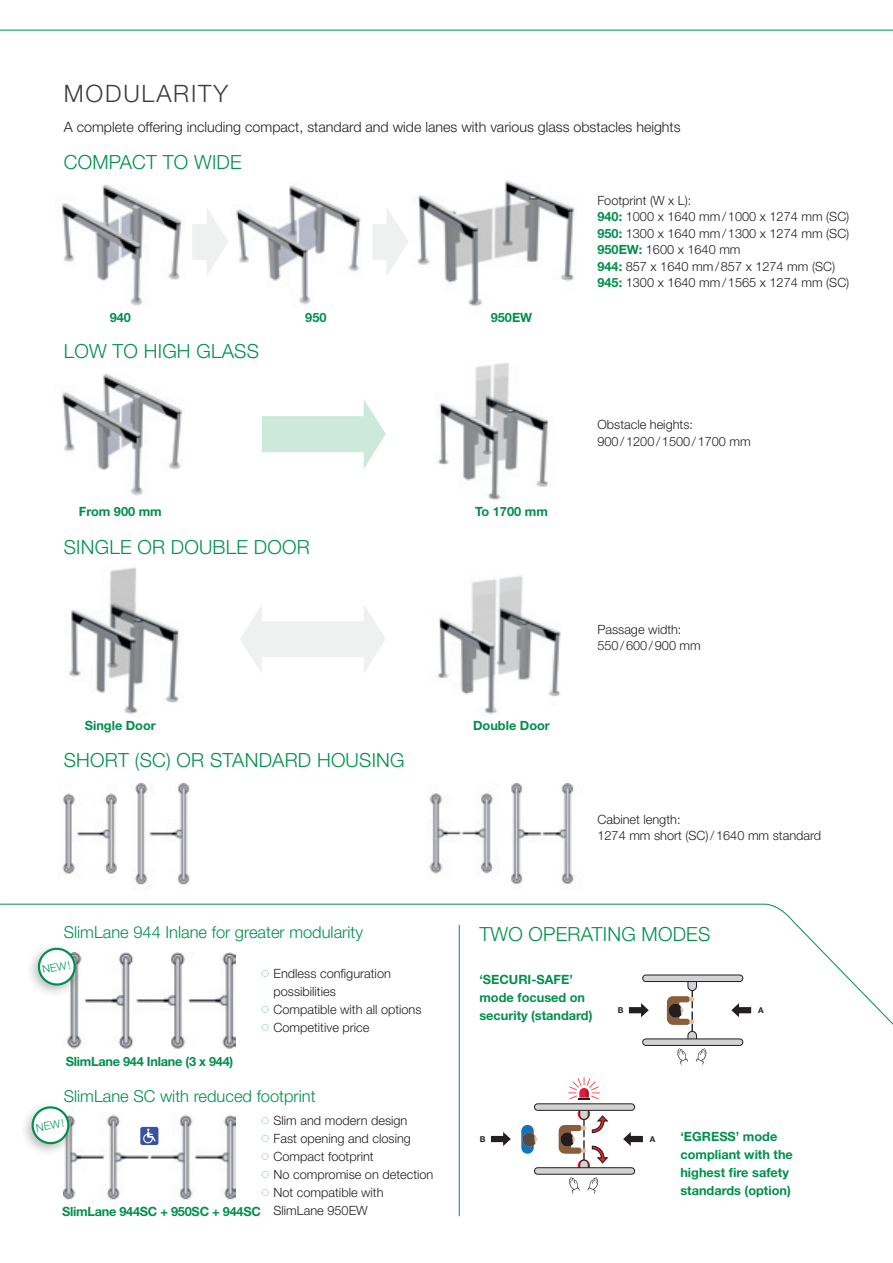
<style>
.page{position:relative;width:893px;height:1263px;background:#fff}
.page>*{position:absolute;margin:0;border:0;box-sizing:border-box;transform-origin:0 0}
.t1{font:300 24px "Helvetica Neue LT Std";letter-spacing:.075em;color:#3e3e3f}
.t2{font:300 19.5px "Helvetica Neue LT Std";letter-spacing:.01em;color:#008f4d}
.t3{font:300 16.5px "Helvetica Neue LT Std";color:#008f4d}
.t4{font:300 14.25px "Helvetica Neue LT Std";color:#231f20}
.t5{font:300 12.75px/18px "Helvetica Neue LT Std";color:#231f20}
.t6{font:700 12.75px/18px "Helvetica Neue LT Std";color:#008f4d}
.t7{font:700 12.75px "Helvetica Neue LT Std";letter-spacing:-.02em;color:#008f4d}
.t8{font:300 10.8px "Helvetica Neue LT Std";color:#019656}
.t9{font:700 8.1px "Helvetica Neue LT Std";color:#231f20}
.s1{font-weight:700;color:#008f4d}
</style>
<div class="page">
<svg style="left:491px;top:1038px;width:253px;height:156px"></svg>
<svg style="left:0;top:29px;width:893px;height:2px;background:#7fc6a5"></svg>
<svg style="left:0;top:903px;width:893px;height:135px"></svg>
<img style="left:61px;top:184px;width:121px;height:122px">
<img style="left:236px;top:185px;width:125px;height:120px">
<img style="left:417px;top:180px;width:158px;height:126px">
<div style="left:372px;top:224px;width:20px;height:36px;background:#eff0f0"></div>
<svg style="left:387px;top:208px;width:21px;height:67px"></svg>
<div style="left:192px;top:224px;width:20px;height:36px;background:#eff0f0"></div>
<svg style="left:207px;top:209px;width:21px;height:66px"></svg>
<img style="left:68px;top:567px;width:112px;height:148px">
<img style="left:437px;top:575px;width:124px;height:139px">
<div style="left:262px;top:621px;width:107px;height:36px;background:#eff0f0"></div>
<svg style="left:364px;top:605px;width:21px;height:67px"></svg>
<img style="left:62px;top:373px;width:121px;height:123px">
<img style="left:438px;top:362px;width:111px;height:138px">
<div style="left:262px;top:416px;width:107px;height:36px;background:#cde9dc"></div>
<svg style="left:364px;top:400px;width:22px;height:68px"></svg>
<svg style="left:240px;top:605px;width:22px;height:68px"></svg>
<img style="left:62px;top:783px;width:128px;height:102px">
<img style="left:429px;top:783px;width:145px;height:102px">
<img style="left:64px;top:1114px;width:171px;height:86px">
<img style="left:64px;top:952px;width:171px;height:97px">
<div style="left:140px;top:1127px;width:18px;height:18px;background:#3853a3;border-radius:2px"></div>
<svg style="left:143px;top:1128px;width:13px;height:15px"></svg>
<div style="left:26px;top:942px;width:56px;height:56px;background:#231f20;opacity:.3"></div>
<svg style="left:38px;top:947px;width:38px;height:40px"></svg>
<div style="left:19px;top:1100px;width:57px;height:56px;background:#231f20;opacity:.3"></div>
<svg style="left:31px;top:1106px;width:39px;height:39px"></svg>
<hr style="left:459px;top:925px;width:1px;height:291px;background:#008f4d">
<svg style="left:262px;top:969px;width:7px;height:7px"></svg>
<svg style="left:262px;top:1005px;width:7px;height:7px"></svg>
<svg style="left:262px;top:1023px;width:7px;height:7px"></svg>
<h1 class="t1" style="left:64px;top:79px;width:166px">MODULARITY</h1>
<p class="t4" style="left:64px;top:118px;width:618px">A complete offering including compact, standard and wide lanes with various glass obstacles heights</p>
<h2 class="t2" style="left:64px;top:150px;width:178px">COMPACT to WIDE</h2>
<p class="t6" style="left:110px;top:308px;width:23px">940</p>
<p class="t6" style="left:305px;top:308px;width:23px">950</p>
<p class="t6" style="left:491px;top:308px;width:43px">950EW</p>
<h2 class="t2" style="left:64px;top:340px;width:197px">LOW to HIGH GLASS</h2>
<p class="t6" style="left:79px;top:502px;width:85px">From 900 mm</p>
<p class="t6" style="left:475px;top:502px;width:74px">To 1700 mm</p>
<h2 class="t2" style="left:64px;top:535px;width:247px">SINGLE or DOUBLE DOOR</h2>
<p class="t6" style="left:85px;top:716px;width:73px">Single Door</p>
<p class="t6" style="left:473px;top:716px;width:78px">Double Door</p>
<h2 class="t2" style="left:64px;top:748px;width:342px">SHORT (SC) OR STANDARD HOUSING</h2>
<p class="t5" style="left:597px;top:191px;width:253px;line-height:16.5px">Footprint (W x L):<br><span class="s1">940:</span> 1000 x 1640 mm/1000 x 1274 mm (SC)<br><span class="s1">950:</span> 1300 x 1640 mm/1300 x 1274 mm (SC)<br><span class="s1">950EW:</span> 1600 x 1640 mm<br><span class="s1">944:</span> 857 x 1640 mm/857 x 1274 mm (SC)<br><span class="s1">945:</span> 1300 x 1640 mm/1565 x 1274 mm (SC)</p>
<p class="t5" style="left:597px;top:416px;width:155px;line-height:16.5px">Obstacle heights:<br>900/1200/1500/1700 mm</p>
<p class="t5" style="left:597px;top:620px;width:105px;line-height:16.5px">Passage width:<br>550/600/900 mm</p>
<p class="t5" style="left:597px;top:810px;width:225px;line-height:16.5px">Cabinet length:<br>1274 mm short (SC)/1640 mm standard</p>
<p class="t3" style="left:64px;top:922px;width:301px">SlimLane 944 Inlane for greater modularity</p>
<p class="t8" style="left:41px;top:963px;width:30px;rotate:-10deg">NEW!</p>
<p class="t7" style="left:66px;top:1054px;width:169px">SlimLane 944 Inlane (3 x 944)</p>
<p class="t5" style="left:270px;top:964px;width:153px">Endless configuration possibilities<br>Compatible with all options<br>Competitive price</p>
<p class="t3" style="left:64px;top:1086px;width:253px">SlimLane SC with reduced footprint</p>
<p class="t8" style="left:35px;top:1121px;width:30px;rotate:-10deg">NEW!</p>
<p class="t7" style="left:62px;top:1204px;width:200px">SlimLane 944SC + 950SC + 944SC</p>
<p class="t5" style="left:274px;top:1111px;width:161px">Slim and modern design<br>Fast opening and closing<br>Compact footprint<br>No compromise on detection<br>Not compatible with<br>SlimLane 950EW</p>
<h2 class="t2" style="left:479px;top:922px;width:101px">Two operating</h2>
<h2 class="t2" style="left:642px;top:922px;width:16px">mod</h2>
<h2 class="t2" style="left:686px;top:922px;width:23px">es</h2>
<p class="t6" style="left:479px;top:970px;width:115px">‘SECURI-SAFE’ mode focused on security (standard)</p>
<p class="t9" style="left:618px;top:1005px;width:7px">B</p>
<p class="t9" style="left:758px;top:1005px;width:7px">A</p>
<p class="t9" style="left:480px;top:1134px;width:7px">B</p>
<p class="t9" style="left:650px;top:1134px;width:7px">A</p>
<p class="t6" style="left:680px;top:1127px;width:114px">‘EGRESS’ mode compliant with the highest fire safety standards (option)</p>
</div>
